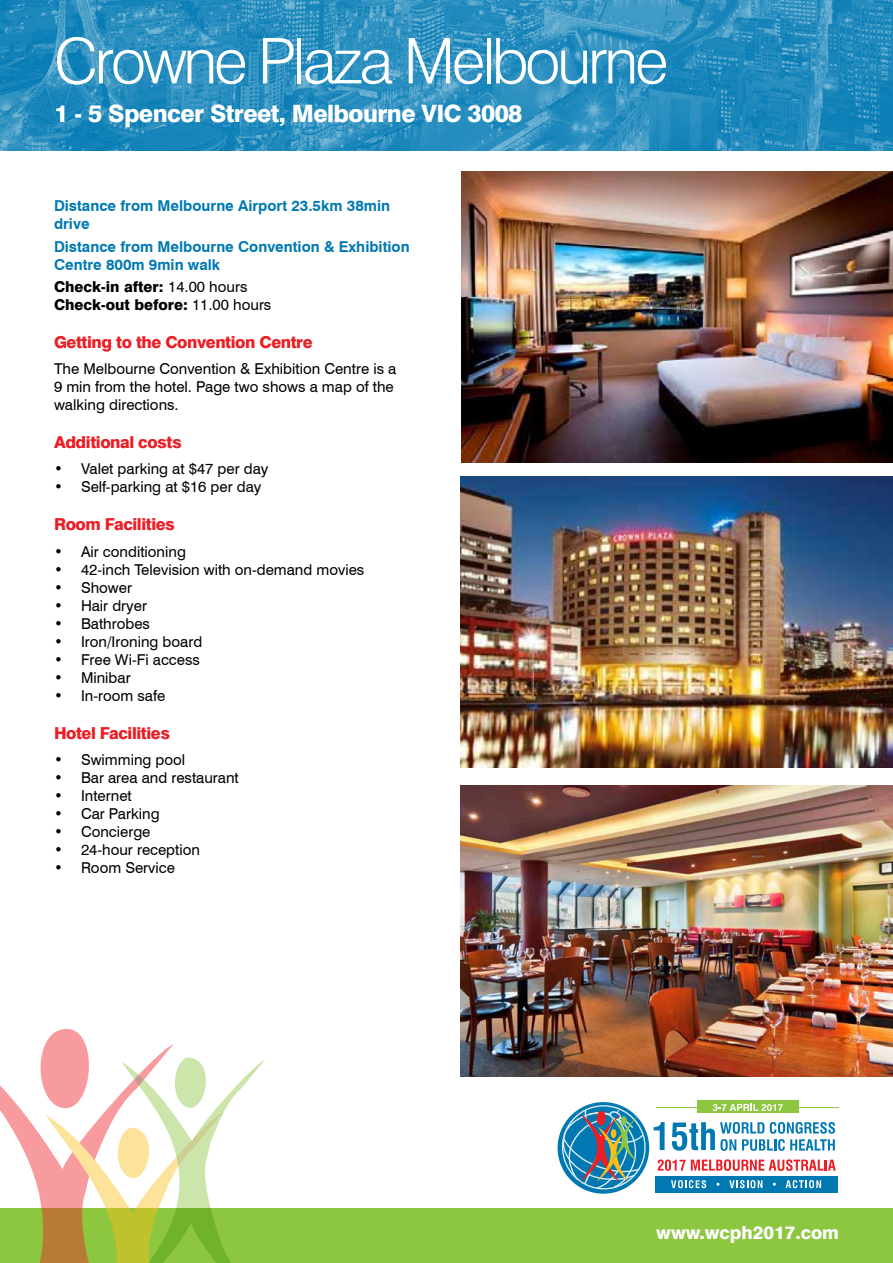
<style>
.page{position:relative;width:893px;height:1263px;background:#fff}
.page>*{position:absolute;margin:0;border:0;box-sizing:border-box;transform-origin:0 0}
.t1{font:300 63px "Swiss 721 BT";letter-spacing:-.05em;color:#fff}
.t2{font:800 24px "Swiss 721 BT";letter-spacing:-.025em;color:#fff}
.t3{font:800 18px "Swiss 721 BT";color:#fff}
.t4{font:800 16.5px "Swiss 721 BT";letter-spacing:-.025em;color:#ed1d24}
.t5{font:15px/18px "Swiss 721 BT";color:#000}
.t6{font:700 15px/18px "Swiss 721 BT";color:#0079b3}
.t7{font:800 15px/18px "Swiss 721 BT";color:#000}
.s1{font-weight:400}
</style>
<div class="page">
<div style="left:0;top:1209px;width:893px;height:54px;background:#8dc63f"></div>
<svg style="left:0;top:1028px;width:265px;height:235px"></svg>
<hr style="left:657px;top:1107px;width:182px;height:1px;background:#8dc63f">
<div style="left:697px;top:1100px;width:101px;height:13px;background:#8dc63f"></div>
<div style="left:656px;top:1175px;width:182px;height:17px;background:#0079b3"></div>
<svg style="left:558px;top:1102px;width:91px;height:92px"></svg>
<svg style="left:557px;top:1104px;width:279px;height:85px"></svg>
<img style="left:0;top:0;width:893px;height:151px">
<img style="left:461px;top:477px;width:432px;height:291px">
<img style="left:461px;top:786px;width:432px;height:290px">
<img style="left:461px;top:171px;width:432px;height:291px">
<h1 class="t1" style="left:54px;top:23px;width:616px">Crowne Plaza Melbourne</h1>
<h2 class="t2" style="left:54px;top:99px;width:470px">1 - 5 Spencer Street, Melbourne VIC 3008</h2>
<p class="t6" style="left:54px;top:197px;width:338px">Distance from Melbourne Airport 23.5km 38min drive</p>
<p class="t6" style="left:54px;top:237px;width:357px">Distance from Melbourne Convention &amp; Exhibition<br>Centre 800m 9min walk</p>
<p class="t7" style="left:54px;top:277px;width:219px">Check-in after: <span class="s1">14.00 hours<br></span>Check-out before: <span class="s1">11.00 hours</span></p>
<p class="t4" style="left:54px;top:332px;width:260px">Getting to the Convention Centre</p>
<p class="t5" style="left:54px;top:360px;width:344px">The Melbourne Convention &amp; Exhibition Centre is a<br>9 min from the hotel. Page two shows a map of the walking directions.</p>
<p class="t4" style="left:54px;top:432px;width:129px">Additional costs</p>
<p class="t5" style="left:54px;top:460px;width:216px">• Valet parking at $47 per day</p>
<p class="t5" style="left:54px;top:478px;width:209px">• Self-parking at $16 per day</p>
<p class="t4" style="left:54px;top:514px;width:122px">Room Facilities</p>
<p class="t5" style="left:54px;top:542px;width:133px">• Air conditioning</p>
<p class="t5" style="left:54px;top:560px;width:312px">• 42-inch Television with on-demand movies</p>
<p class="t5" style="left:54px;top:578px;width:80px">• Shower</p>
<p class="t5" style="left:54px;top:596px;width:95px">• Hair dryer</p>
<p class="t5" style="left:54px;top:614px;width:98px">• Bathrobes</p>
<p class="t5" style="left:54px;top:632px;width:150px">• Iron/Ironing board</p>
<p class="t5" style="left:54px;top:650px;width:147px">• Free Wi-Fi access</p>
<p class="t5" style="left:54px;top:668px;width:78px">• Minibar</p>
<p class="t5" style="left:54px;top:686px;width:113px">• In-room safe</p>
<p class="t4" style="left:54px;top:723px;width:118px">Hotel Facilities</p>
<p class="t5" style="left:54px;top:751px;width:133px">• Swimming pool</p>
<p class="t5" style="left:54px;top:769px;width:186px">• Bar area and restaurant</p>
<p class="t5" style="left:54px;top:787px;width:79px">• Internet</p>
<p class="t5" style="left:54px;top:805px;width:107px">• Car Parking</p>
<p class="t5" style="left:54px;top:823px;width:98px">• Concierge</p>
<p class="t5" style="left:54px;top:841px;width:147px">• 24-hour reception</p>
<p class="t5" style="left:54px;top:859px;width:122px">• Room Service</p>
<p class="t3" style="left:656px;top:1222px;width:184px">www.wcph2017.com</p>
</div>
